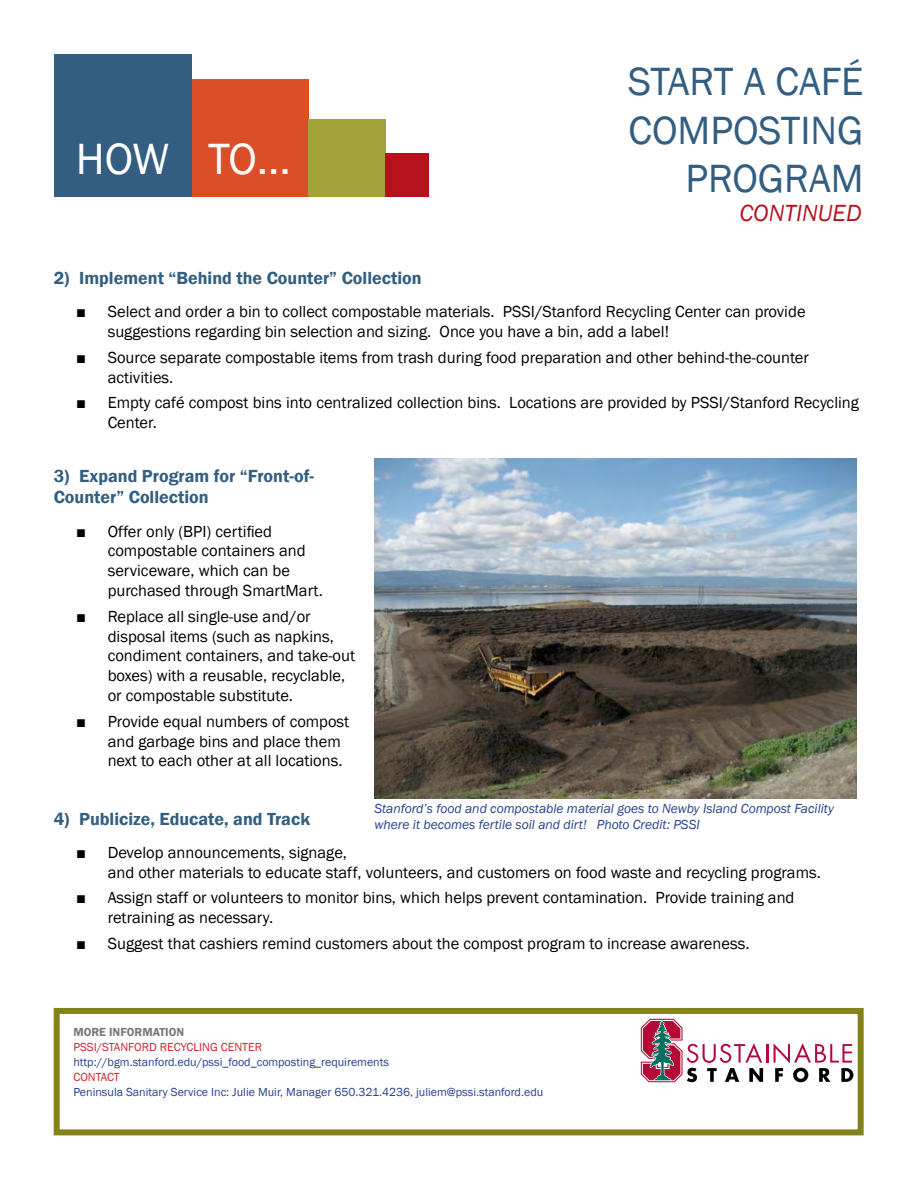
<style>
.page{position:relative;width:918px;height:1188px;background:#fff}
.page>*{position:absolute;margin:0;border:0;box-sizing:border-box;transform-origin:0 0}
.t1{font:45px "Franklin Gothic";color:#fff}
.t2{font:40.5px/48.6px "Franklin Gothic";color:#335e81;text-align:right}
.t3{font:italic 24px "Franklin Gothic";color:#b5121b}
.t4{font:600 18px/21.6px "Franklin Gothic";color:#335e81}
.t5{font:16.5px/19.8px "Franklin Gothic";color:#000}
.t6{font:italic 13.5px/16.2px "Franklin Gothic";color:#25408f}
.t7{font:12px "Franklin Gothic";color:#25408f}
.t8{font:12px "Franklin Gothic";color:#d2232a}
.t9{font:600 12px "Franklin Gothic";color:#787878}
</style>
<div class="page">
<div style="left:54px;top:1008px;width:810px;height:127px;border:6px solid #82841a"></div>
<div style="left:191px;top:79px;width:117px;height:118px;background:#dc4e28"></div>
<div style="left:54px;top:54px;width:137px;height:143px;background:#335e81"></div>
<div style="left:308px;top:119px;width:77px;height:78px;background:#a3a238"></div>
<div style="left:385px;top:153px;width:43px;height:44px;background:#b5121b"></div>
<svg style="left:774px;top:1043px;width:79px;height:39px"></svg>
<svg style="left:641px;top:1019px;width:127px;height:63px"></svg>
<img style="left:375px;top:458px;width:481px;height:341px">
<h1 class="t1" style="left:76px;top:131px;width:216px">How To...</h1>
<h2 class="t2" style="left:628px;top:58px;width:237px">START A CAFÉ<br>COMPOSTING<br>PROGRAM</h2>
<h3 class="t3" style="left:739px;top:198px;width:124px">CONTINUED</h3>
<p class="t4" style="left:54px;top:267px;width:369px">2) Implement “Behind the Counter” Collection</p>
<p class="t5" style="left:108px;top:302px;width:699px;text-indent:-31px">■ Select and order a bin to collect compostable materials. PSSI/Stanford Recycling Center can provide suggestions regarding bin selection and sizing. Once you have a bin, add a label!</p>
<p class="t5" style="left:108px;top:348px;width:703px;text-indent:-31px">■ Source separate compostable items from trash during food preparation and other behind-the-counter activities.</p>
<p class="t5" style="left:108px;top:393px;width:753px;text-indent:-31px">■ Empty café compost bins into centralized collection bins. Locations are provided by PSSI/Stanford Recycling<br>Center.</p>
<p class="t4" style="left:54px;top:465px;width:262px">3) Expand Program for “Front-of-<br>Counter” Collection</p>
<p class="t5" style="left:108px;top:521px;width:217px;text-indent:-31px">■ Offer only (BPI) certified compostable containers and serviceware, which can be purchased through SmartMart.</p>
<p class="t5" style="left:108px;top:607px;width:249px;text-indent:-31px">■ Replace all single-use and/or disposal items (such as napkins, condiment containers, and take-out boxes) with a reusable, recyclable, or compostable substitute.</p>
<p class="t5" style="left:108px;top:712px;width:243px;text-indent:-31px">■ Provide equal numbers of compost and garbage bins and place them next to each other at all locations.</p>
<p class="t6" style="left:375px;top:800px;width:461px">Stanford’s food and compostable material goes to Newby Island Compost Facility where it becomes fertile soil and dirt! Photo Credit: PSSI</p>
<p class="t4" style="left:54px;top:808px;width:258px">4) Publicize, Educate, and Track</p>
<p class="t5" style="left:108px;top:843px;width:715px;text-indent:-31px">■ Develop announcements, signage,<br>and other materials to educate staff, volunteers, and customers on food waste and recycling programs.</p>
<p class="t5" style="left:108px;top:888px;width:688px;text-indent:-31px">■ Assign staff or volunteers to monitor bins, which helps prevent contamination. Provide training and retraining as necessary.</p>
<p class="t5" style="left:76px;top:934px;width:675px">■ Suggest that cashiers remind customers about the compost program to increase awareness.</p>
<p class="t9" style="left:73px;top:1024px;width:112px">MORE INFORMATION</p>
<p class="t8" style="left:73px;top:1039px;width:190px">PSSI/STANFORD RECYCLING CENTER</p>
<p class="t7" style="left:73px;top:1054px;width:317px">http://bgm.stanford.edu/pssi_food_composting_requirements</p>
<p class="t8" style="left:73px;top:1069px;width:48px">CONTACT</p>
<p class="t7" style="left:73px;top:1084px;width:471px">Peninsula Sanitary Service Inc: Julie Muir, Manager 650.321.4236, juliem@pssi.stanford.edu</p>
</div>
